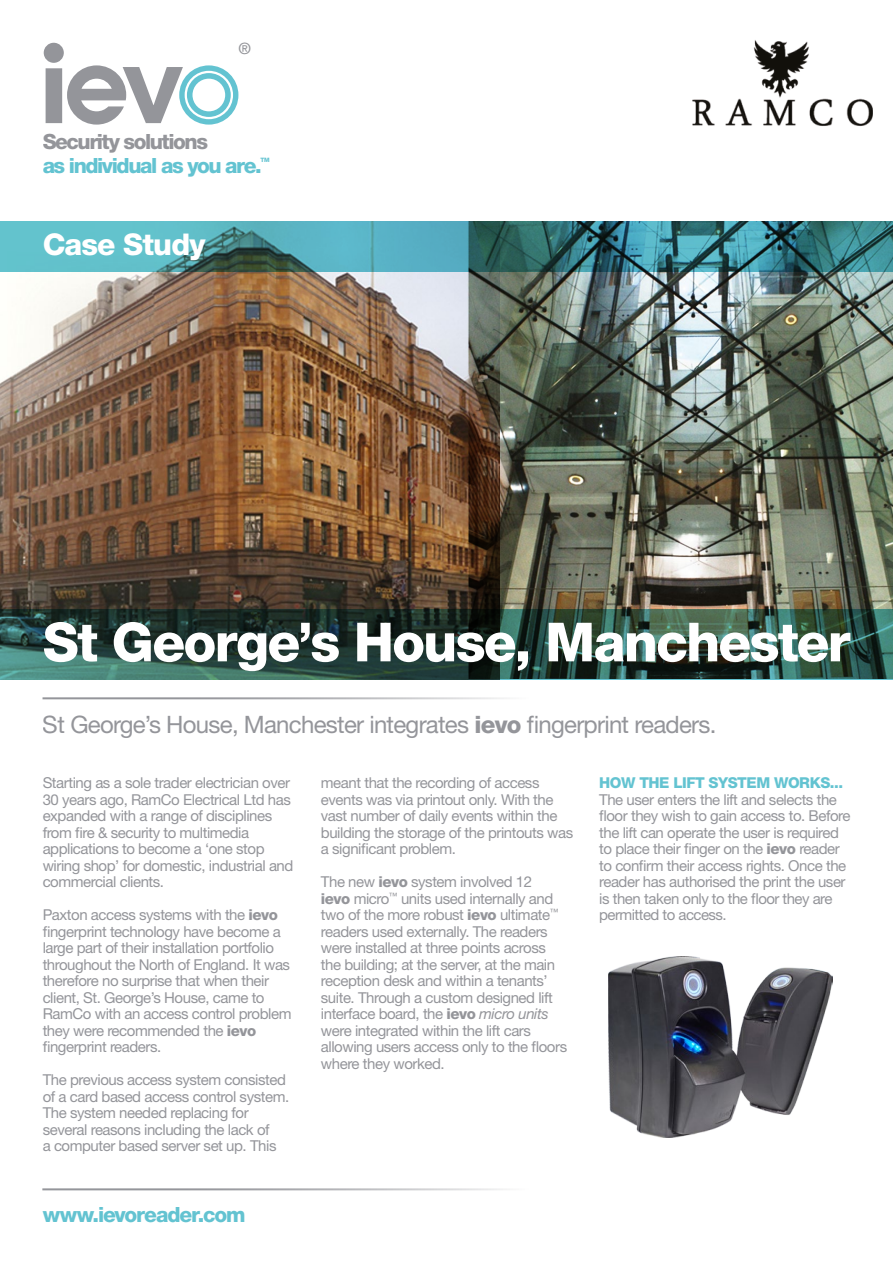
<style>
.page{position:relative;width:893px;height:1263px;background:#fff}
.page>*{position:absolute;margin:0;border:0;box-sizing:border-box;transform-origin:0 0}
.t1{font:800 54px "Helvetica Neue LT Std";letter-spacing:-.035em;color:#fff}
.t2{font:800 30px "Helvetica Neue LT Std";letter-spacing:-.025em;color:#fff}
.t3{font:24px "Helvetica Neue LT Std";letter-spacing:-.03em;color:#94959a}
.t4{font:800 21px "Helvetica Neue LT Std";letter-spacing:-.065em;color:#63c3d1}
.t5{font:800 21px "Helvetica Neue LT Std";letter-spacing:-.07em;color:#94959a}
.t6{font:500 15.75px "Helvetica Neue LT Std";color:#94959a}
.t7{font:15px/16.5px "Helvetica Neue LT Std";letter-spacing:-.03em;color:#94959a}
.t8{font:800 15px "Helvetica Neue LT Std";letter-spacing:-.03em;color:#63c3d1}
.t9{font:800 6px "Helvetica Neue LT Std";color:#63c3d1}
.s1{font-weight:800}
.s2{font-style:italic}
</style>
<div class="page">
<img style="left:0;top:272px;width:500px;height:408px">
<img style="left:468px;top:272px;width:425px;height:337px">
<img style="left:608px;top:957px;width:224px;height:180px">
<img style="left:692px;top:98px;width:181px;height:29px">
<img style="left:747px;top:40px;width:64px;height:60px">
<svg style="left:0;top:221px;width:893px;height:51px;background:#469099"></svg>
<svg style="left:0;top:609px;width:893px;height:70px;background:#28463d"></svg>
<hr style="left:42px;top:1188px;width:805px;height:2px;background:#94959a">
<hr style="left:43px;top:697px;width:804px;height:2px;background:#94959a">
<svg style="left:44px;top:43px;width:194px;height:82px"></svg>
<p class="t6" style="left:238px;top:39px;width:14px">®</p>
<h3 class="t5" style="left:43px;top:129px;width:167px">Security solutions</h3>
<h3 class="t4" style="left:43px;top:153px;width:221px">as individual as you are.</h3>
<p class="t9" style="left:261px;top:156px;width:11px">TM</p>
<p class="t2" style="left:43px;top:227px;width:164px">Case Study</p>
<p class="t1" style="left:43px;top:610px;width:809px">St George’s House, Manchester</p>
<h3 class="t3" style="left:43px;top:710px;width:675px">St George’s House, Manchester integrates <span class="s1">ievo</span> fingerprint readers.</h3>
<p class="t7" style="left:43px;top:774px;width:252px">Starting as a sole trader electrician over 30 years ago, RamCo Electrical Ltd has expanded with a range of disciplines from fire &amp; security to multimedia applications to become a ‘one stop wiring shop’ for domestic, industrial and commercial clients.</p>
<p class="t7" style="left:43px;top:906px;width:250px">Paxton access systems with the <span class="s1">ievo </span>fingerprint technology have become a large part of their installation portfolio throughout the North of England. It was therefore no surprise that when their client, St. George’s House, came to RamCo with an access control problem they were recommended the <span class="s1">ievo </span>fingerprint readers.</p>
<p class="t7" style="left:43px;top:1071px;width:245px">The previous access system consisted</p>
<p class="t7" style="left:43px;top:1088px;width:248px">of a card based access control system.</p>
<p class="t7" style="left:43px;top:1104px;width:235px">The system needed replacing for several reasons including the lack of a computer based server set up. This</p>
<p class="t8" style="left:599px;top:774px;width:246px">HOW THE LIFT SYSTEM WORKS...</p>
<p class="t7" style="left:599px;top:791px;width:253px">The user enters the lift and selects the floor they wish to gain access to. Before the lift can operate the user is required to place their finger on the <span class="s1">ievo</span> reader to confirm their access rights. Once the reader has authorised the print the user is then taken only to the floor they are permitted to access.</p>
<p class="t7" style="left:321px;top:774px;width:254px">meant that the recording of access events was via printout only. With the vast number of daily events within the building the storage of the printouts was a significant problem.</p>
<p class="t7" style="left:321px;top:873px;width:248px">The new <span class="s1">ievo</span> system involved 12<br><span class="s1">ievo</span> micro<sup>™</sup> units used internally and two of the more robust <span class="s1">ievo</span> ultimate<sup>™ </sup>readers used externally. The readers were installed at three points across the building; at the server, at the main reception desk and within a tenants’ suite. Through a custom designed lift interface board, the <span class="s1">ievo</span> <span class="s2">micro units </span>were integrated within the lift cars allowing users access only to the floors where they worked.</p>
<h3 class="t4" style="left:43px;top:1202px;width:204px">www.ievoreader.com</h3>
</div>
